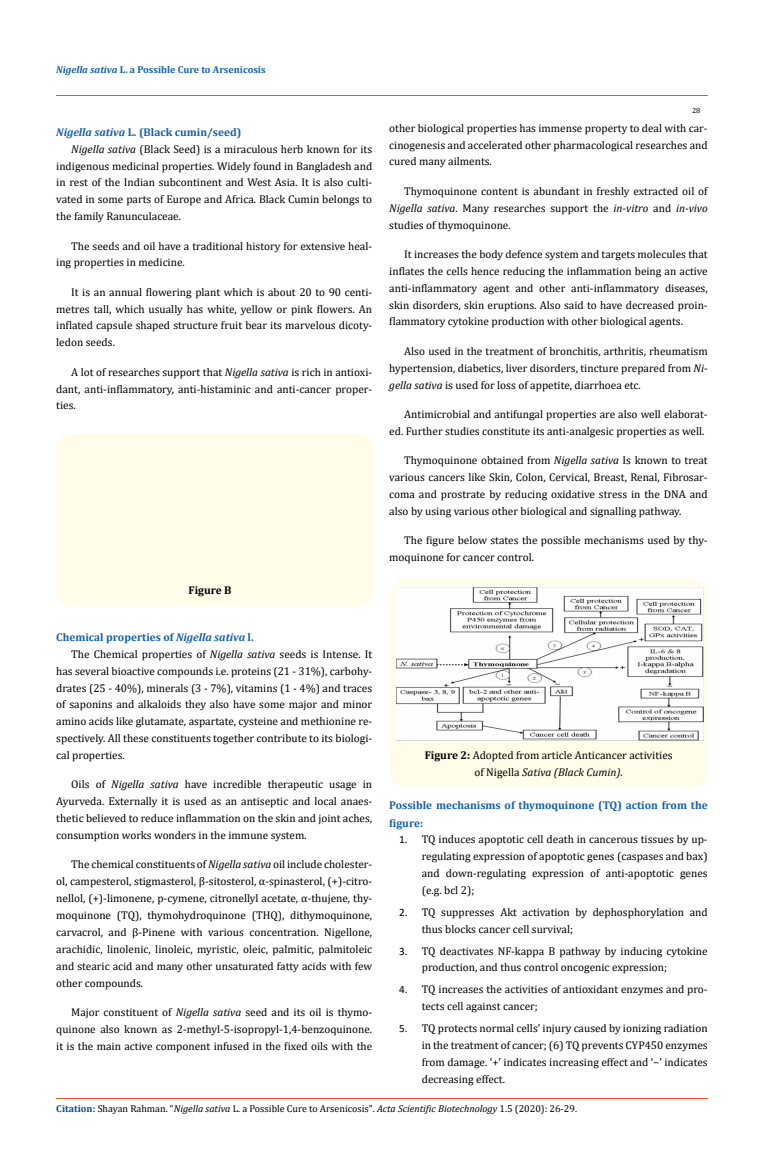
<style>
.page{position:relative;width:764px;height:1170px;background:#fff}
.page>*{position:absolute;margin:0;border:0;box-sizing:border-box;transform-origin:0 0}
.t1{font:11.25px/16.9px "Cambria";color:#000;text-align:justify}
.t2{font:700 11.25px/18px "Cambria";color:#1560a6}
.t3{font:700 11.25px "Cambria";color:#000}
.t4{font:10px "Cambria";color:#000}
.t5{font:700 10px "Cambria";color:#1560a6}
.t6{font:7.5px "Cambria";color:#000}
.s1{font-style:italic}
.s2{font-weight:700}
.s3{font-family:"Calibri"}
.s4{font-weight:700;color:#035089}
</style>
<div class="page">
<hr style="left:56px;top:95px;width:651px;height:1px;background:#e05d1a">
<div style="left:56px;top:434px;width:318px;height:173px;background:#fffde9;border-radius:15px"></div>
<div style="left:390px;top:579px;width:317px;height:208px;background:#fffde9;border-radius:15px"></div>
<img style="left:397px;top:587px;width:306px;height:154px">
<hr style="left:56px;top:1099px;width:651px;height:1px;background:#e05d1a">
<p class="t5" style="left:56px;top:62px;width:211px"><span class="s1">Nigella sativa</span> L. a Possible Cure to Arsenicosis</p>
<p class="t2" style="left:56px;top:123px;width:187px"><span class="s1">Nigella sativa</span> L. (Black cumin/seed)</p>
<p class="t1" style="left:71px;top:140px;width:302px"><span class="s1">Nigella sativa</span> (Black Seed) is a miraculous herb known for its</p>
<p class="t1" style="left:56px;top:157px;width:317px">indigenous medicinal properties. Widely found in Bangladesh and</p>
<p class="t1" style="left:56px;top:174px;width:317px">in rest of the Indian subcontinent and West Asia. It is also culti-</p>
<p class="t1" style="left:56px;top:191px;width:317px">vated in some parts of Europe and Africa. Black Cumin belongs to</p>
<p class="t1" style="left:56px;top:208px;width:126px">the family Ranunculaceae.</p>
<p class="t1" style="left:56px;top:237px;width:317px;text-indent:15px">The seeds and oil have a traditional history for extensive heal&shy;ing properties in medicine.</p>
<p class="t1" style="left:56px;top:283px;width:317px;text-indent:15px">It is an annual flowering plant which is about 20 to 90 centi&shy;metres tall, which usually has white, yellow or pink flowers. An inflated capsule shaped structure fruit bear its marvelous dicoty&shy;ledon seeds.</p>
<p class="t1" style="left:56px;top:363px;width:317px;text-indent:15px">A lot of researches support that <span class="s1">Nigella sativa</span> is rich in antioxi&shy;dant, anti-inflammatory, anti-histaminic and anti-cancer proper&shy;ties.</p>
<p class="t3" style="left:188px;top:582px;width:45px">Figure B</p>
<p class="t6" style="left:692px;top:106px;width:10px">28</p>
<p class="t1" style="left:389px;top:119px;width:320px">other biological properties has immense property to deal with car&shy;cinogenesis and accelerated other pharmacological researches and cured many ailments.</p>
<p class="t1" style="left:389px;top:183px;width:320px;text-indent:15px">Thymoquinone content is abundant in freshly extracted oil of <span class="s1">Nigella sativa</span>. Many researches support the <span class="s1">in-vitro</span> and <span class="s1">in-vivo </span>studies of thymoquinone.</p>
<p class="t1" style="left:389px;top:246px;width:320px;text-indent:15px">It increases the body defence system and targets molecules that inflates the cells hence reducing the inflammation being an active anti-inflammatory agent and other anti-inflammatory diseases, skin disorders, skin eruptions. Also said to have decreased proin&shy;flammatory cytokine production with other biological agents.</p>
<p class="t1" style="left:389px;top:343px;width:320px;text-indent:15px">Also used in the treatment of bronchitis, arthritis, rheumatism hypertension, diabetics, liver disorders, tincture prepared from <span class="s1">Ni&shy;gella sativa</span> is used for loss of appetite, diarrhoea etc.</p>
<p class="t1" style="left:389px;top:406px;width:320px;text-align:right">Antimicrobial and antifungal properties are also well elaborat&shy;ed. Further studies constitute its anti-analgesic properties as well.</p>
<p class="t1" style="left:389px;top:452px;width:320px;text-indent:15px">Thymoquinone obtained from <span class="s1">Nigella sativa</span> Is known to treat various cancers like Skin, Colon, Cervical, Breast, Renal, Fibrosar&shy;coma and prostrate by reducing oxidative stress in the DNA and also by using various other biological and signalling pathway.</p>
<p class="t1" style="left:389px;top:532px;width:320px;text-indent:15px">The figure below states the possible mechanisms used by thy&shy;moquinone for cancer control.</p>
<p class="t2" style="left:56px;top:628px;width:199px">Chemical properties of <span class="s1">Nigella sativa</span> l.</p>
<p class="t1" style="left:71px;top:645px;width:302px">The Chemical properties of <span class="s1">Nigella sativa</span> seeds is Intense. It</p>
<p class="t1" style="left:56px;top:662px;width:317px">has several bioactive compounds i.e. proteins (21 - 31%), carbohy-</p>
<p class="t1" style="left:56px;top:679px;width:317px">drates (25 - 40%), minerals (3 - 7%), vitamins (1 - 4%) and traces</p>
<p class="t1" style="left:56px;top:696px;width:317px">of saponins and alkaloids they also have some major and minor</p>
<p class="t1" style="left:56px;top:713px;width:317px">amino acids like glutamate, aspartate, cysteine and methionine re-</p>
<p class="t1" style="left:56px;top:730px;width:317px">spectively. All these constituents together contribute to its biologi-</p>
<p class="t1" style="left:56px;top:747px;width:70px">cal properties.</p>
<p class="t1" style="left:56px;top:776px;width:317px;text-indent:15px">Oils of <span class="s1">Nigella sativa</span> have incredible therapeutic usage in Ayurveda. Externally it is used as an antiseptic and local anaes&shy;thetic believed to reduce inflammation on the skin and joint aches, consumption works wonders in the immune system.</p>
<p class="t1" style="left:56px;top:856px;width:317px;text-indent:15px">The chemical constituents of <span class="s1">Nigella sativa</span> oil include cholester&shy;ol, campesterol, stigmasterol, β-sitosterol, α-spinasterol, (+)-citro&shy;nellol, (+)-limonene, p-cymene, citronellyl acetate, α-thujene, thy&shy;moquinone (TQ), thymohydroquinone (THQ), dithymoquinone, carvacrol, and β-Pinene with various concentration. Nigellone, arachidic, linolenic, linoleic, myristic, oleic, palmitic, palmitoleic and stearic acid and many other unsaturated fatty acids with few other compounds.</p>
<p class="t1" style="left:56px;top:1004px;width:317px;text-indent:15px">Major constituent of <span class="s1">Nigella sativa</span> seed and its oil is thymo&shy;quinone also known as 2-methyl-5-isopropyl-1,4-benzoquinone. it is the main active component infused in the fixed oils with the</p>
<p class="t1" style="left:425px;top:747px;width:249px;text-align:center"><span class="s2">Figure 2:</span> Adopted from article Anticancer activities of Nigella <span class="s1">Sativa (Black Cumin).</span></p>
<p class="t2" style="left:389px;top:795px;width:320px">Possible mechanisms of thymoquinone (TQ) action from the figure:</p>
<p class="t1" style="left:422px;top:831px;width:287px;text-indent:-22px"><span class="s3">1.</span> TQ induces apoptotic cell death in cancerous tissues by up&shy;regulating expression of apoptotic genes (caspases and bax) and down-regulating expression of anti-apoptotic genes (e.g. bcl 2);</p>
<p class="t1" style="left:422px;top:904px;width:287px;text-indent:-22px"><span class="s3">2.</span> TQ suppresses Akt activation by dephosphorylation and thus blocks cancer cell survival;</p>
<p class="t1" style="left:422px;top:942px;width:287px;text-indent:-22px"><span class="s3">3.</span> TQ deactivates NF-kappa B pathway by inducing cytokine production, and thus control oncogenic expression;</p>
<p class="t1" style="left:422px;top:981px;width:287px;text-indent:-22px"><span class="s3">4.</span> TQ increases the activities of antioxidant enzymes and pro&shy;tects cell against cancer;</p>
<p class="t1" style="left:422px;top:1020px;width:287px;text-indent:-22px"><span class="s3">5.</span> TQ protects normal cells’ injury caused by ionizing radiation in the treatment of cancer; (6) TQ prevents CYP450 enzymes from damage. ‘+’ indicates increasing effect and ‘−’ indicates decreasing effect.</p>
<p class="t4" style="left:56px;top:1103px;width:522px"><span class="s4">Citation:</span> Shayan Rahman. “<span class="s1">Nigella sativa</span> L. a Possible Cure to Arsenicosis". <span class="s1">Acta Scientific Biotechnology</span> 1.5 (2020): 26-29.</p>
</div>
